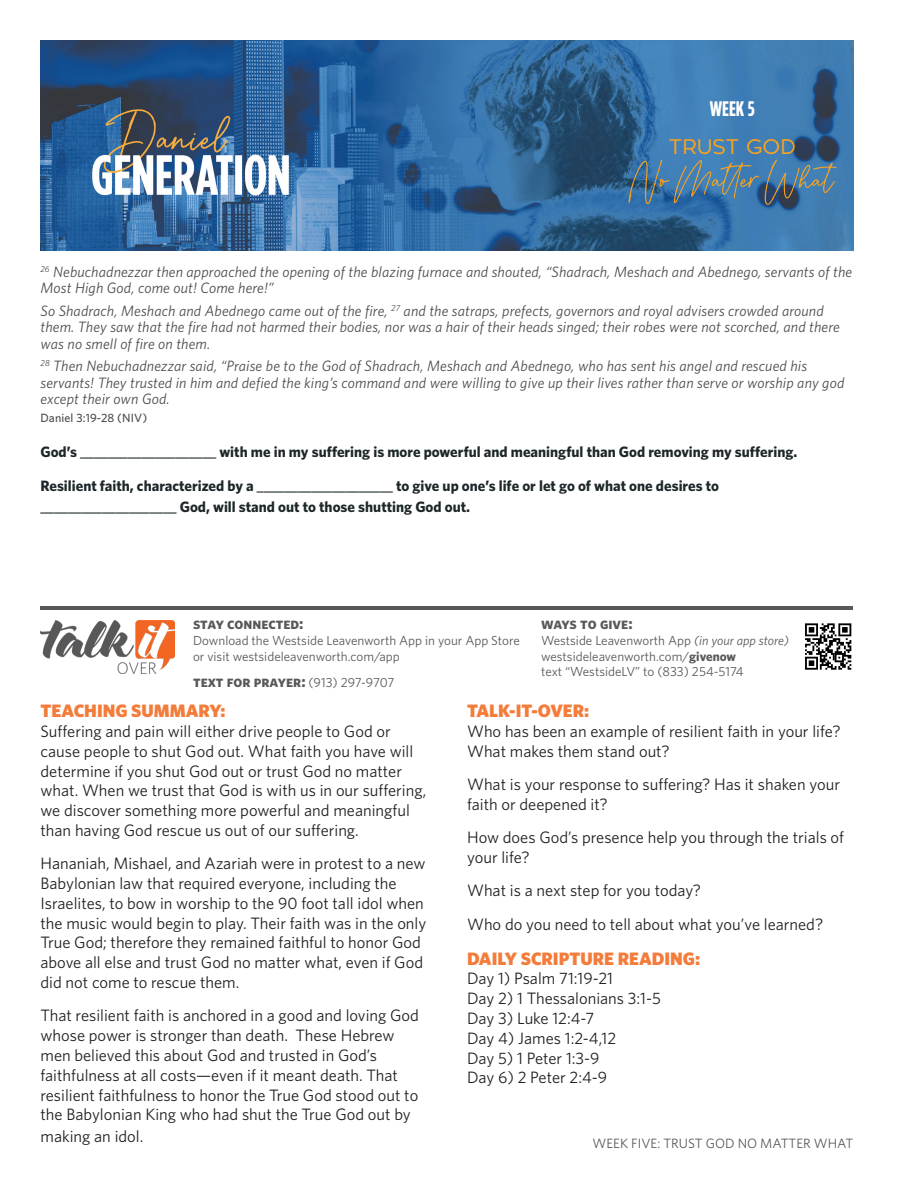
<style>
.page{position:relative;width:918px;height:1188px;background:#fff}
.page>*{position:absolute;margin:0;border:0;box-sizing:border-box;transform-origin:0 0}
.t1{font:60px "Aurelly Signature ALT";color:#f9a220}
.t2{font:21px "Zona Pro";color:#f9a220}
.t3{font:700 condensed 21px "Gotham HTF";color:#fff}
.H2_Orange{font:900 18px "Whitney HTF";color:#f47c3b}
.TIO-paragraph{font:16.5px/19.8px "Whitney HTF";color:#231f20}
.TIO-Scriptures{font:16.5px "Whitney HTF";color:#231f20}
.t4{font:16.05px "Whitney HTF Bold SC";letter-spacing:-.005em;color:#57585a}
.Scripture_Left{font:italic 15px/16.5px "Whitney HTF";letter-spacing:.01em;color:#4b4c4d}
.Fillin_Bold{font:700 15px/21px "Whitney HTF";color:#1d2629}
.Scripture_Left_Last_Paragraph{font:italic 15px/16.5px "Whitney HTF";letter-spacing:.01em;color:#4b4c4d}
.t5{font:13.5px "Whitney HTF";color:#57585a}
.t6{font:13.05px/15.8px "Whitney HTF";color:#57585a}
.Scripture_Reference_Left{font:500 12px "Whitney HTF";letter-spacing:.01em;color:#4b4c4d}
.s1{font-family:"Whitney HTF";font-size:13.05px}
.s2{font-style:italic}
.s3{font-weight:700}
</style>
<div class="page">
<hr style="left:40px;top:606px;width:813px;height:3px;background:#58585a">
<img style="left:41px;top:620px;width:133px;height:53px">
<svg style="left:851px;top:623px;width:1px;height:47px"></svg>
<svg style="left:805px;top:623px;width:46px;height:47px"></svg>
<img style="left:40px;top:40px;width:813px;height:210px">
<p class="t3" style="left:710px;top:97px;width:47px">WEEK 5</p>
<p class="t2" style="left:669px;top:133px;width:129px">TRUST GOD</p>
<h1 class="t1" style="left:631px;top:153px;width:204px">No Matter What</h1>
<p class="Scripture_Left" style="left:40px;top:263px;width:813px"><sup>26</sup> Nebuchadnezzar then approached the opening of the blazing furnace and shouted, “Shadrach, Meshach and Abednego, servants of the<br>Most High God, come out! Come here!”</p>
<p class="Scripture_Left" style="left:40px;top:302px;width:801px">So Shadrach, Meshach and Abednego came out of the fire, <sup>27</sup> and the satraps, prefects, governors and royal advisers crowded around them. They saw that the fire had not harmed their bodies, nor was a hair of their heads singed; their robes were not scorched, and there was no smell of fire on them.</p>
<p class="Scripture_Left_Last_Paragraph" style="left:40px;top:358px;width:805px"><sup>28</sup> Then Nebuchadnezzar said, “Praise be to the God of Shadrach, Meshach and Abednego, who has sent his angel and rescued his servants! They trusted in him and defied the king’s command and were willing to give up their lives rather than serve or worship any god except their own God.</p>
<p class="Scripture_Reference_Left" style="left:40px;top:411px;width:108px">Daniel 3:19-28 (NIV)</p>
<p class="Fillin_Bold" style="left:40px;top:441px;width:758px">God’s ____________________ with me in my suffering is more powerful and meaningful than God removing my suffering.</p>
<p class="Fillin_Bold" style="left:40px;top:475px;width:680px">Resilient faith, characterized by a ____________________ to give up one’s life or let go of what one desires to ____________________ God, will stand out to those shutting God out.</p>
<p class="t4" style="left:193px;top:614px;width:112px">stay connected:</p>
<p class="t6" style="left:193px;top:632px;width:328px">Download the Westside Leavenworth App in your App Store or visit westsideleavenworth.com/app</p>
<p class="t4" style="left:193px;top:671px;width:203px">text for prayer: <span class="s1">(913) 297-9707</span></p>
<p class="t4" style="left:541px;top:614px;width:93px">ways to give:</p>
<p class="t6" style="left:541px;top:632px;width:249px">Westside Leavenworth App <span class="s2">(in your app store) </span>westsideleavenworth.com/<span class="s3">givenow<br></span>text “WestsideLV” to (833) 254-5174</p>
<p class="H2_Orange" style="left:40px;top:700px;width:187px">TEACHING SUMMARY:</p>
<p class="TIO-paragraph" style="left:40px;top:721px;width:387px">Suffering and pain will either drive people to God or cause people to shut God out. What faith you have will determine if you shut God out or trust God no matter what. When we trust that God is with us in our suffering, we discover something more powerful and meaningful than having God rescue us out of our suffering.</p>
<p class="TIO-paragraph" style="left:40px;top:853px;width:387px">Hananiah, Mishael, and Azariah were in protest to a new Babylonian law that required everyone, including the Israelites, to bow in worship to the 90 foot tall idol when the music would begin to play. Their faith was in the only True God; therefore they remained faithful to honor God above all else and trust God no matter what, even if God did not come to rescue them.</p>
<p class="TIO-paragraph" style="left:40px;top:1005px;width:380px">That resilient faith is anchored in a good and loving God whose power is stronger than death. These Hebrew men believed this about God and trusted in God’s faithfulness at all costs—even if it meant death. That resilient faithfulness to honor the True God stood out to the Babylonian King who had shut the True God out by</p>
<p class="TIO-paragraph" style="left:40px;top:1126px;width:104px">making an idol.</p>
<p class="H2_Orange" style="left:467px;top:700px;width:124px">TALK-IT-OVER:</p>
<p class="TIO-paragraph" style="left:467px;top:721px;width:375px">Who has been an example of resilient faith in your life?<br>What makes them stand out?</p>
<p class="TIO-paragraph" style="left:467px;top:774px;width:374px">What is your response to suffering? Has it shaken your faith or deepened it?</p>
<p class="TIO-paragraph" style="left:467px;top:827px;width:379px">How does God’s presence help you through the trials of your life?</p>
<p class="TIO-paragraph" style="left:467px;top:880px;width:236px">What is a next step for you today?</p>
<p class="TIO-paragraph" style="left:467px;top:914px;width:358px">Who do you need to tell about what you’ve learned?</p>
<p class="H2_Orange" style="left:467px;top:947px;width:235px">DAILY SCRIPTURE READING:</p>
<p class="TIO-Scriptures" style="left:467px;top:969px;width:148px">Day 1) Psalm 71:19-21</p>
<p class="TIO-Scriptures" style="left:467px;top:989px;width:195px">Day 2) 1 Thessalonians 3:1-5</p>
<p class="TIO-Scriptures" style="left:467px;top:1009px;width:129px">Day 3) Luke 12:4-7</p>
<p class="TIO-Scriptures" style="left:467px;top:1028px;width:151px">Day 4) James 1:2-4,12</p>
<p class="TIO-Scriptures" style="left:467px;top:1048px;width:134px">Day 5) 1 Peter 1:3-9</p>
<p class="TIO-Scriptures" style="left:467px;top:1068px;width:142px">Day 6) 2 Peter 2:4-9</p>
<p class="t5" style="left:593px;top:1135px;width:262px">WEEK FIVE: TRUST GOD NO MATTER WHAT</p>
</div>
